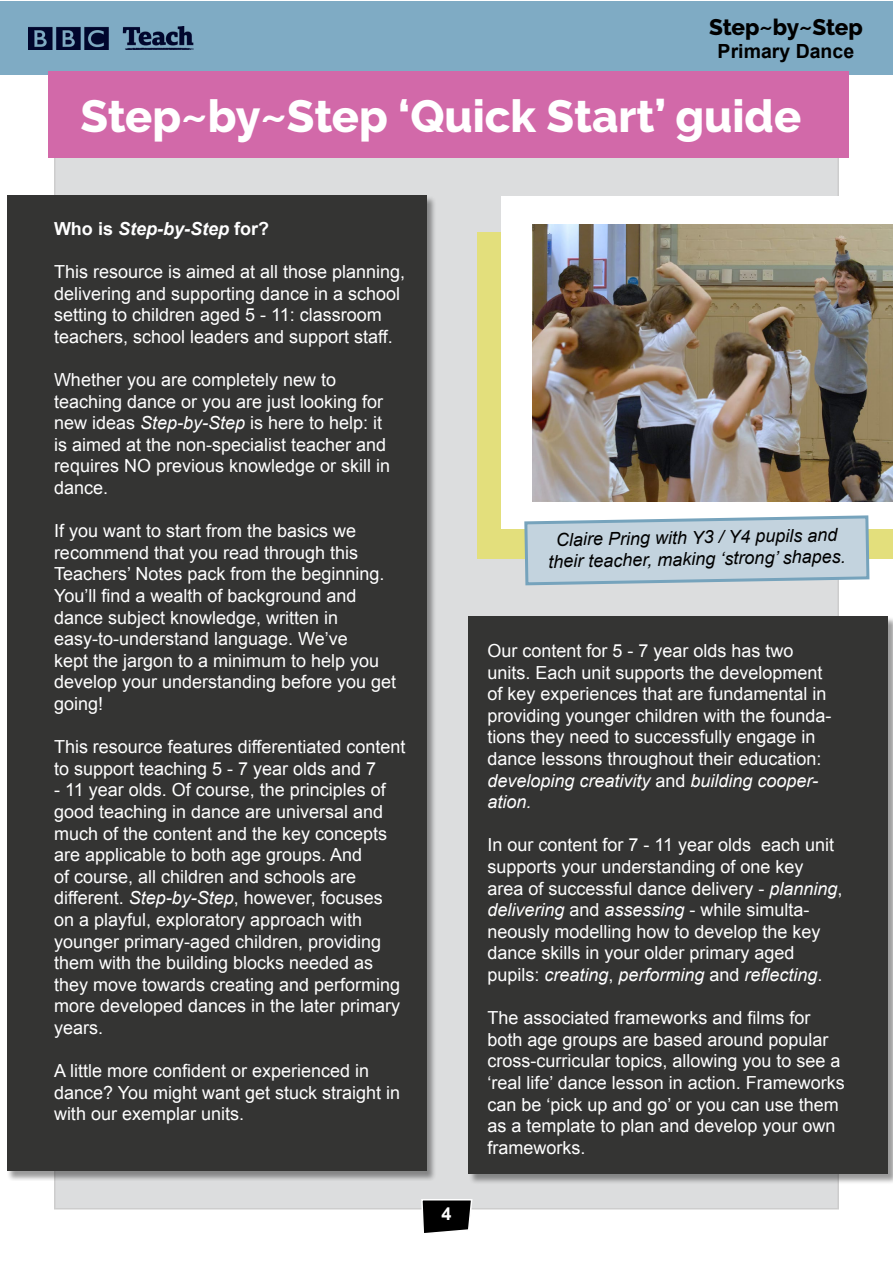
<style>
.page{position:relative;width:893px;height:1263px;background:#fff}
.page>*{position:absolute;margin:0;border:0;box-sizing:border-box;transform-origin:0 0}
.t1{font:800 45px "Raleway";color:#fff}
.t2{font:800 22.5px "Raleway";letter-spacing:-.005em;color:#000}
.t3{font:700 19.5px "Arial";color:#000}
.t4{font:18px/21.6px "Arial";color:#fff}
.t5{font:italic 18px/21.6px "Arial";color:#000;text-align:center}
.t6{font:italic 700 18px "Arial";color:#fff}
.t7{font:700 18px "Arial";color:#fff}
.s1{font-style:normal}
.s2{font-style:italic}
</style>
<div class="page">
<div style="left:55px;top:64px;width:783px;height:1145px;background:#dcddde"></div>
<div style="left:1px;top:1px;width:892px;height:73px;background:#7fabc4"></div>
<div style="left:48px;top:71px;width:801px;height:87px;background:#d269a9"></div>
<div style="left:7px;top:196px;width:430px;height:985px;background:#000;opacity:.4"></div>
<div style="left:7px;top:196px;width:419px;height:975px;background:#343433"></div>
<div style="left:468px;top:616px;width:425px;height:569px;background:#000;opacity:.4"></div>
<div style="left:468px;top:617px;width:420px;height:557px;background:#343433"></div>
<img style="left:28px;top:26px;width:165px;height:24px">
<svg style="left:420px;top:1199px;width:53px;height:34px"></svg>
<div style="left:477px;top:232px;width:415px;height:327px;background:#e3df7c"></div>
<div style="left:501px;top:197px;width:391px;height:332px;background:#fff"></div>
<img style="left:532px;top:225px;width:361px;height:276px">
<svg style="left:524px;top:515px;width:346px;height:72px"></svg>
<p class="t2" style="left:709px;top:14px;width:155px">Step~by~Step</p>
<p class="t3" style="left:718px;top:38px;width:138px">Primary Dance</p>
<h1 class="t1" style="left:80px;top:90px;width:722px">Step~by~Step ‘Quick Start’ guide</h1>
<p class="t6" style="left:54px;top:217px;width:216px"><span class="s1">Who is</span> Step-by-Step <span class="s1">for?</span></p>
<p class="t4" style="left:54px;top:261px;width:353px">This resource is aimed at all those planning, delivering and supporting dance in a school setting to children aged 5 - 11: classroom teachers, school leaders and support staff.</p>
<p class="t4" style="left:54px;top:369px;width:338px">Whether you are completely new to teaching dance or you are just looking for new ideas <span class="s2">Step-by-Step</span> is here to help: it is aimed at the non-specialist teacher and requires NO previous knowledge or skill in dance.</p>
<p class="t4" style="left:54px;top:520px;width:344px">If you want to start from the basics we recommend that you read through this Teachers’ Notes pack from the beginning.<br>You’ll find a wealth of background and dance subject knowledge, written in easy-to-understand language. We’ve<br>kept the jargon to a minimum to help you develop your understanding before you get going!</p>
<p class="t4" style="left:54px;top:736px;width:353px">This resource features differentiated content to support teaching 5 - 7 year olds and 7</p>
<p class="t4" style="left:54px;top:779px;width:348px">- 11 year olds. Of course, the principles of good teaching in dance are universal and much of the content and the key concepts are applicable to both age groups. And<br>of course, all children and schools are different. <span class="s2">Step-by-Step</span>, however, focuses on a playful, exploratory approach with younger primary-aged children, providing them with the building blocks needed as they move towards creating and performing more developed dances in the later primary years.</p>
<p class="t4" style="left:54px;top:1060px;width:348px">A little more confident or experienced in dance? You might want get stuck straight in with our exemplar units.</p>
<p class="t7" style="left:441px;top:1201px;width:12px">4</p>
<p class="t5" style="left:548px;top:529px;width:299px;rotate:-1deg">Claire Pring with Y3 / Y4 pupils and their teacher, making ‘strong’ shapes.</p>
<p class="t4" style="left:487px;top:640px;width:346px">Our content for 5 - 7 year olds has two units. Each unit supports the development of key experiences that are fundamental in providing younger children with the founda&shy;tions they need to successfully engage in dance lessons throughout their education: <span class="s2">developing creativity</span> and <span class="s2">building cooper&shy;ation.</span></p>
<p class="t4" style="left:487px;top:834px;width:357px">In our content for 7 - 11 year olds each unit supports your understanding of one key area of successful dance delivery - <span class="s2">planning</span>, <span class="s2">delivering</span> and <span class="s2">assessing</span> - while simulta&shy;neously modelling how to develop the key dance skills in your older primary aged pupils: <span class="s2">creating</span>, <span class="s2">performing</span> and <span class="s2">reflecting</span>.</p>
<p class="t4" style="left:487px;top:1007px;width:359px">The associated frameworks and films for both age groups are based around popular cross-curricular topics, allowing you to see a ‘real life’ dance lesson in action. Frameworks can be ‘pick up and go’ or you can use them as a template to plan and develop your own frameworks.</p>
</div>
